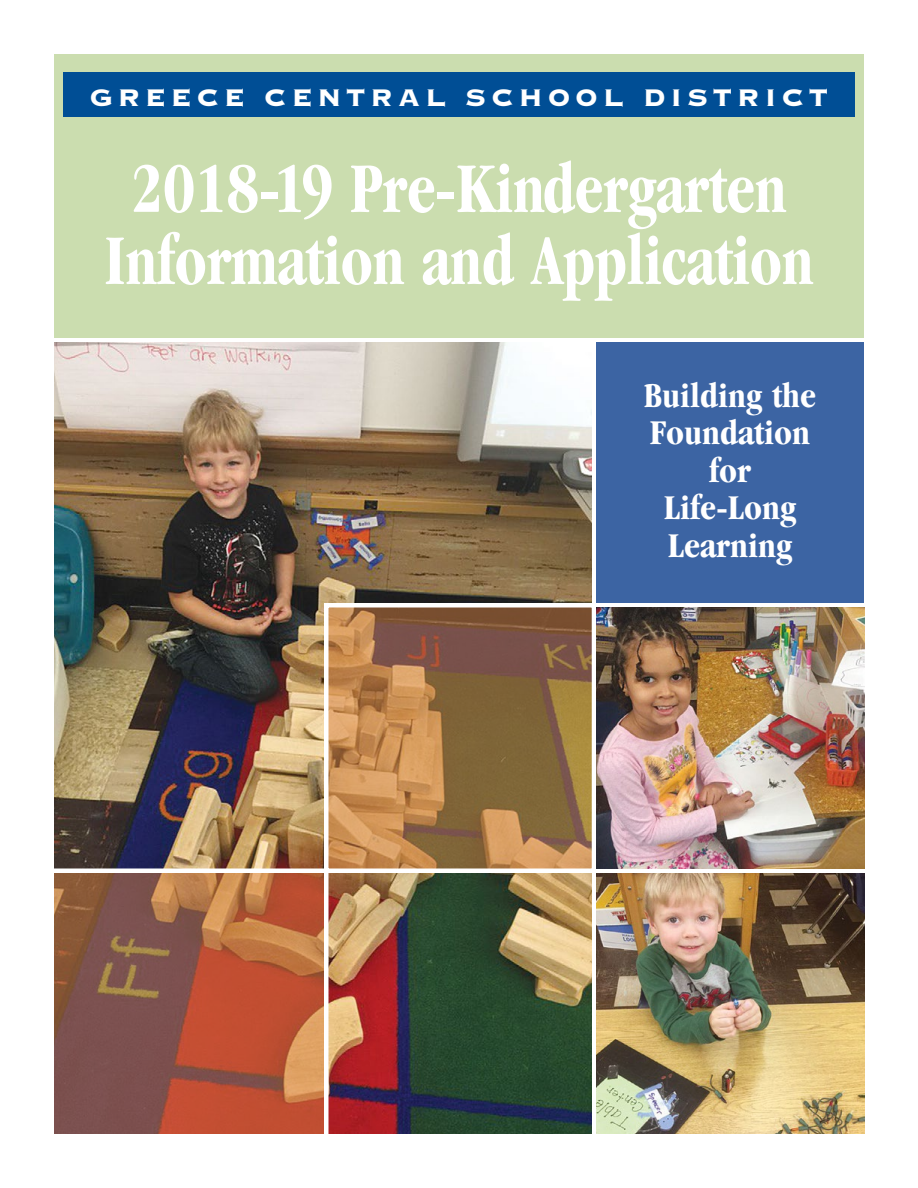
<style>
.page{position:relative;width:918px;height:1188px;background:#fff}
.page>*{position:absolute;margin:0;border:0;box-sizing:border-box;transform-origin:0 0}
.t1{font:700 condensed 73.5px/72px "Garamond";letter-spacing:-.005em;color:#fff;text-align:center;scale:.88 1}
.t2{font:700 condensed 36px/37.5px "Garamond";color:#fff;text-align:center}
.t3{font:31.5px "Copperplate Thirty Three BC";letter-spacing:.15em;color:#fff}
</style>
<div class="page">
<div style="left:54px;top:54px;width:810px;height:284px;background:#cbddaf"></div>
<div style="left:63px;top:72px;width:792px;height:45px;background:#004e95"></div>
<img style="left:54px;top:342px;width:538px;height:792px">
<div style="left:596px;top:342px;width:268px;height:261px;background:#3c64a3"></div>
<svg style="left:329px;top:608px;width:262px;height:260px;background:#a07448"></svg>
<div style="left:324px;top:603px;width:272px;height:270px;border:4px solid #fff"></div>
<svg style="left:55px;top:873px;width:268px;height:260px;background:#a25b43"></svg>
<div style="left:50px;top:868px;width:278px;height:270px;border:4px solid #fff"></div>
<img style="left:596px;top:608px;width:268px;height:260px">
<img style="left:596px;top:873px;width:268px;height:261px">
<p class="t3" style="left:90px;top:82px;width:740px">GREECE CENTRAL SCHOOL DISTRICT</p>
<p class="t1" style="left:104px;top:152px;width:808px">2018-19 Pre-Kindergarten<br>Information and Application</p>
<p class="t2" style="left:644px;top:376px;width:173px">Building the<br>Foundation for<br>Life-Long<br>Learning</p>
</div>
